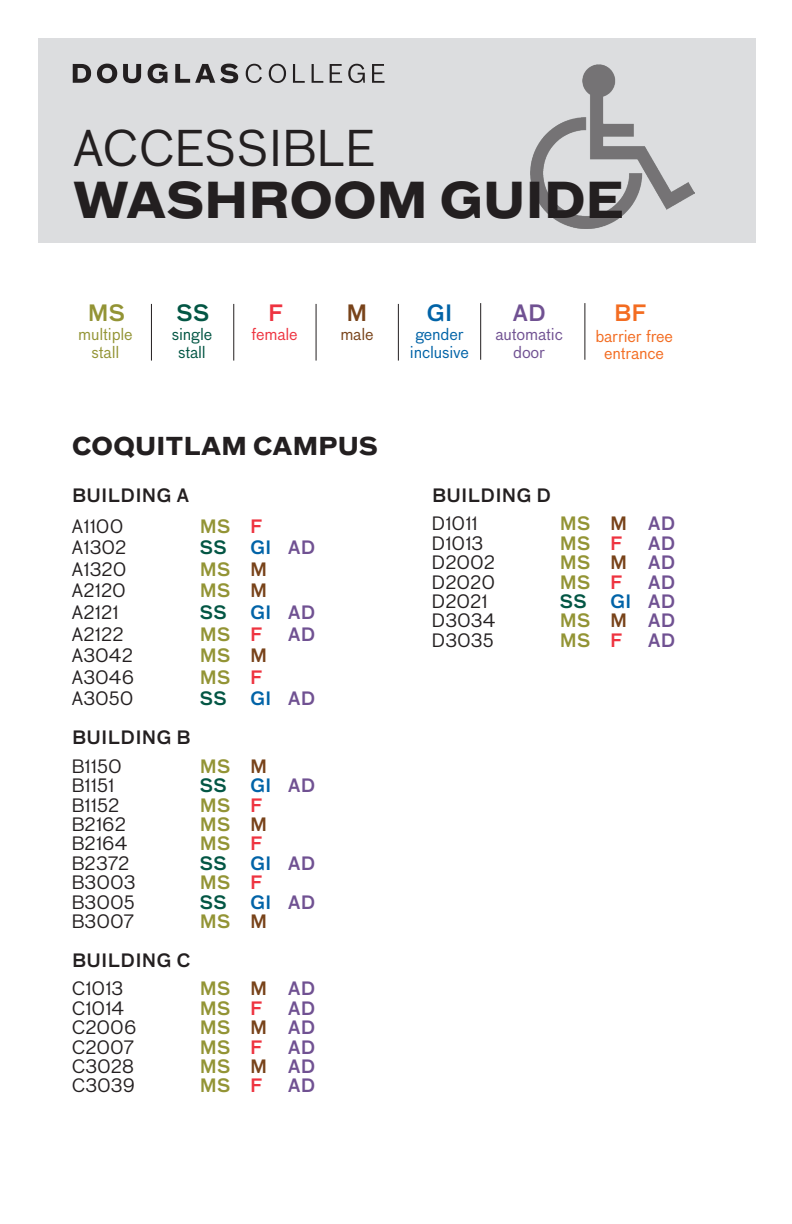
<style>
.page{position:relative;width:792px;height:1224px;background:#fff}
.page>*{position:absolute;margin:0;border:0;box-sizing:border-box;transform-origin:0 0}
.t1{font:700 48px "Bau OT";letter-spacing:.01em;color:#231f20}
.t2{font:48px "Bau OT";letter-spacing:.01em;color:#231f20}
.t3{font:700 24px "Bau OT";letter-spacing:.01em;color:#231f20}
.t4{font:500 22px "Bau OT";color:#939435}
.t5{font:500 22px "Bau OT";color:#035644}
.t6{font:500 22px "Bau OT";color:#0163a7}
.t7{font:500 22px "Bau OT";color:#705192}
.t8{font:500 22px "Bau OT";color:#f36c21}
.t9{font:500 22px "Bau OT";color:#ee3340}
.t10{font:500 22px "Bau OT";color:#78431a}
.t11{font:18px "Bau OT";color:#231f20}
.t12{font:500 18px "Bau OT";color:#939435}
.t13{font:500 18px "Bau OT";letter-spacing:.01em;color:#231f20}
.t14{font:500 18px "Bau OT";color:#0163a7}
.t15{font:500 18px "Bau OT";letter-spacing:.01em;color:#035644}
.t16{font:500 18px "Bau OT";color:#705192}
.t17{font:16px/17.2px "Bau OT";letter-spacing:-.01em;color:#f36c21;text-align:center}
.t18{font:16px/17.2px "Bau OT";letter-spacing:-.01em;color:#0163a7;text-align:center}
.t19{font:16px/17.2px "Bau OT";letter-spacing:-.01em;color:#939435;text-align:center}
.t20{font:16px/17.2px "Bau OT";letter-spacing:-.01em;color:#705192;text-align:center}
.t21{font:16px/17.2px "Bau OT";letter-spacing:-.01em;color:#035644;text-align:center}
.t22{font:16px "Bau OT";letter-spacing:-.01em;color:#ee3340}
.t23{font:16px "Bau OT";color:#78431a}
.s1{color:#ee3340}
.s2{color:#705192}
.s3{color:#78431a}
</style>
<div class="page">
<div style="left:38px;top:39px;width:718px;height:204px;background:#dcdddf"></div>
<img style="left:530px;top:64px;width:165px;height:165px">
<svg style="left:73px;top:64px;width:18px;height:19px"></svg>
<svg style="left:97px;top:64px;width:20px;height:19px"></svg>
<svg style="left:123px;top:64px;width:18px;height:19px"></svg>
<svg style="left:148px;top:64px;width:19px;height:19px"></svg>
<svg style="left:175px;top:64px;width:63px;height:19px"></svg>
<svg style="left:246px;top:64px;width:16px;height:19px"></svg>
<svg style="left:269px;top:64px;width:17px;height:19px"></svg>
<svg style="left:293px;top:64px;width:12px;height:19px"></svg>
<svg style="left:312px;top:64px;width:11px;height:19px"></svg>
<svg style="left:330px;top:64px;width:12px;height:19px"></svg>
<svg style="left:348px;top:64px;width:17px;height:19px"></svg>
<svg style="left:372px;top:64px;width:12px;height:19px"></svg>
<hr style="left:151px;top:304px;width:1px;height:57px;background:#231f20">
<hr style="left:233px;top:304px;width:1px;height:57px;background:#231f20">
<hr style="left:316px;top:304px;width:1px;height:57px;background:#231f20">
<hr style="left:398px;top:304px;width:1px;height:57px;background:#231f20">
<hr style="left:480px;top:303px;width:1px;height:57px;background:#231f20">
<hr style="left:585px;top:303px;width:1px;height:57px;background:#231f20">
<h1 class="t2" style="left:73px;top:120px;width:303px">ACCESSIBLE</h1>
<h1 class="t1" style="left:73px;top:167px;width:553px">WASHROOM GUIDE</h1>
<p class="t4" style="left:88px;top:300px;width:39px">MS</p>
<p class="t19" style="left:78px;top:326px;width:56px">multiple stall</p>
<p class="t5" style="left:177px;top:300px;width:34px">SS</p>
<p class="t21" style="left:172px;top:326px;width:42px">single stall</p>
<p class="t9" style="left:268px;top:300px;width:17px">F</p>
<p class="t22" style="left:252px;top:325px;width:48px">female</p>
<p class="t10" style="left:347px;top:300px;width:22px">M</p>
<p class="t23" style="left:340px;top:325px;width:35px">male</p>
<h2 class="t3" style="left:72px;top:429px;width:307px">COQUITLAM CAMPUS</h2>
<p class="t13" style="left:72px;top:485px;width:119px">BUILDING A</p>
<p class="t11" style="left:72px;top:515px;width:53px">A1100</p>
<p class="t12" style="left:200px;top:515px;width:64px">MS <span class="s1">F</span></p>
<p class="t11" style="left:72px;top:537px;width:56px">A1302</p>
<p class="t15" style="left:200px;top:537px;width:28px">SS</p>
<p class="t14" style="left:250px;top:537px;width:67px">GI <span class="s2">AD</span></p>
<p class="t11" style="left:72px;top:559px;width:56px">A1320</p>
<p class="t12" style="left:200px;top:559px;width:69px">MS <span class="s3">M</span></p>
<p class="t11" style="left:72px;top:580px;width:56px">A2120</p>
<p class="t12" style="left:200px;top:580px;width:69px">MS <span class="s3">M</span></p>
<p class="t11" style="left:72px;top:602px;width:48px">A2121</p>
<p class="t15" style="left:200px;top:602px;width:28px">SS</p>
<p class="t14" style="left:250px;top:602px;width:67px">GI <span class="s2">AD</span></p>
<p class="t11" style="left:72px;top:623px;width:53px">A2122</p>
<p class="t12" style="left:200px;top:623px;width:64px">MS <span class="s1">F</span></p>
<p class="t16" style="left:288px;top:623px;width:29px">AD</p>
<p class="t11" style="left:72px;top:645px;width:63px">A3042</p>
<p class="t12" style="left:200px;top:645px;width:69px">MS <span class="s3">M</span></p>
<p class="t11" style="left:72px;top:667px;width:64px">A3046</p>
<p class="t12" style="left:200px;top:667px;width:64px">MS <span class="s1">F</span></p>
<p class="t11" style="left:72px;top:688px;width:63px">A3050</p>
<p class="t15" style="left:200px;top:688px;width:28px">SS</p>
<p class="t14" style="left:250px;top:688px;width:67px">GI <span class="s2">AD</span></p>
<p class="t13" style="left:72px;top:727px;width:120px">BUILDING B</p>
<p class="t11" style="left:72px;top:756px;width:51px">B1150</p>
<p class="t12" style="left:200px;top:755px;width:69px">MS <span class="s3">M</span></p>
<p class="t11" style="left:72px;top:775px;width:44px">B1151</p>
<p class="t15" style="left:200px;top:775px;width:28px">SS</p>
<p class="t14" style="left:250px;top:775px;width:67px">GI <span class="s2">AD</span></p>
<p class="t11" style="left:72px;top:794px;width:49px">B1152</p>
<p class="t12" style="left:200px;top:794px;width:64px">MS <span class="s1">F</span></p>
<p class="t11" style="left:72px;top:814px;width:56px">B2162</p>
<p class="t12" style="left:200px;top:814px;width:69px">MS <span class="s3">M</span></p>
<p class="t11" style="left:72px;top:833px;width:57px">B2164</p>
<p class="t12" style="left:200px;top:833px;width:64px">MS <span class="s1">F</span></p>
<p class="t11" style="left:72px;top:853px;width:59px">B2372</p>
<p class="t15" style="left:200px;top:853px;width:28px">SS</p>
<p class="t14" style="left:250px;top:853px;width:67px">GI <span class="s2">AD</span></p>
<p class="t11" style="left:72px;top:872px;width:65px">B3003</p>
<p class="t12" style="left:200px;top:872px;width:64px">MS <span class="s1">F</span></p>
<p class="t11" style="left:72px;top:891px;width:64px">B3005</p>
<p class="t15" style="left:200px;top:891px;width:28px">SS</p>
<p class="t14" style="left:250px;top:891px;width:67px">GI <span class="s2">AD</span></p>
<p class="t11" style="left:72px;top:911px;width:63px">B3007</p>
<p class="t12" style="left:200px;top:911px;width:69px">MS <span class="s3">M</span></p>
<p class="t13" style="left:72px;top:950px;width:120px">BUILDING C</p>
<p class="t11" style="left:72px;top:978px;width:53px">C1013</p>
<p class="t12" style="left:200px;top:978px;width:117px">MS <span class="s3">M</span> <span class="s2">AD</span></p>
<p class="t11" style="left:72px;top:998px;width:54px">C1014</p>
<p class="t12" style="left:200px;top:997px;width:64px">MS <span class="s1">F</span></p>
<p class="t16" style="left:288px;top:997px;width:29px">AD</p>
<p class="t11" style="left:72px;top:1017px;width:66px">C2006</p>
<p class="t12" style="left:200px;top:1017px;width:117px">MS <span class="s3">M</span> <span class="s2">AD</span></p>
<p class="t11" style="left:72px;top:1036px;width:64px">C2007</p>
<p class="t12" style="left:200px;top:1036px;width:64px">MS <span class="s1">F</span></p>
<p class="t16" style="left:288px;top:1036px;width:29px">AD</p>
<p class="t11" style="left:72px;top:1056px;width:64px">C3028</p>
<p class="t12" style="left:200px;top:1056px;width:117px">MS <span class="s3">M</span> <span class="s2">AD</span></p>
<p class="t11" style="left:72px;top:1075px;width:64px">C3039</p>
<p class="t12" style="left:200px;top:1075px;width:64px">MS <span class="s1">F</span></p>
<p class="t16" style="left:288px;top:1075px;width:29px">AD</p>
<p class="t6" style="left:426px;top:300px;width:28px">GI</p>
<p class="t18" style="left:410px;top:326px;width:61px">gender inclusive</p>
<p class="t7" style="left:512px;top:300px;width:35px">AD</p>
<p class="t20" style="left:495px;top:326px;width:69px">automatic door</p>
<p class="t8" style="left:614px;top:300px;width:35px">BF</p>
<p class="t17" style="left:595px;top:328px;width:79px">barrier free entrance</p>
<p class="t13" style="left:432px;top:485px;width:120px">BUILDING D</p>
<p class="t11" style="left:432px;top:513px;width:47px">D1011</p>
<p class="t12" style="left:560px;top:513px;width:117px">MS <span class="s3">M</span> <span class="s2">AD</span></p>
<p class="t11" style="left:432px;top:533px;width:53px">D1013</p>
<p class="t12" style="left:560px;top:533px;width:64px">MS <span class="s1">F</span></p>
<p class="t16" style="left:648px;top:533px;width:29px">AD</p>
<p class="t11" style="left:432px;top:552px;width:65px">D2002</p>
<p class="t12" style="left:560px;top:552px;width:117px">MS <span class="s3">M</span> <span class="s2">AD</span></p>
<p class="t11" style="left:432px;top:571px;width:65px">D2020</p>
<p class="t12" style="left:560px;top:571px;width:64px">MS <span class="s1">F</span></p>
<p class="t16" style="left:648px;top:571px;width:29px">AD</p>
<p class="t11" style="left:432px;top:591px;width:57px">D2021</p>
<p class="t15" style="left:560px;top:591px;width:28px">SS</p>
<p class="t14" style="left:610px;top:591px;width:67px">GI <span class="s2">AD</span></p>
<p class="t11" style="left:432px;top:610px;width:65px">D3034</p>
<p class="t12" style="left:560px;top:610px;width:117px">MS <span class="s3">M</span> <span class="s2">AD</span></p>
<p class="t11" style="left:432px;top:630px;width:63px">D3035</p>
<p class="t12" style="left:560px;top:630px;width:64px">MS <span class="s1">F</span></p>
<p class="t16" style="left:648px;top:630px;width:29px">AD</p>
</div>
